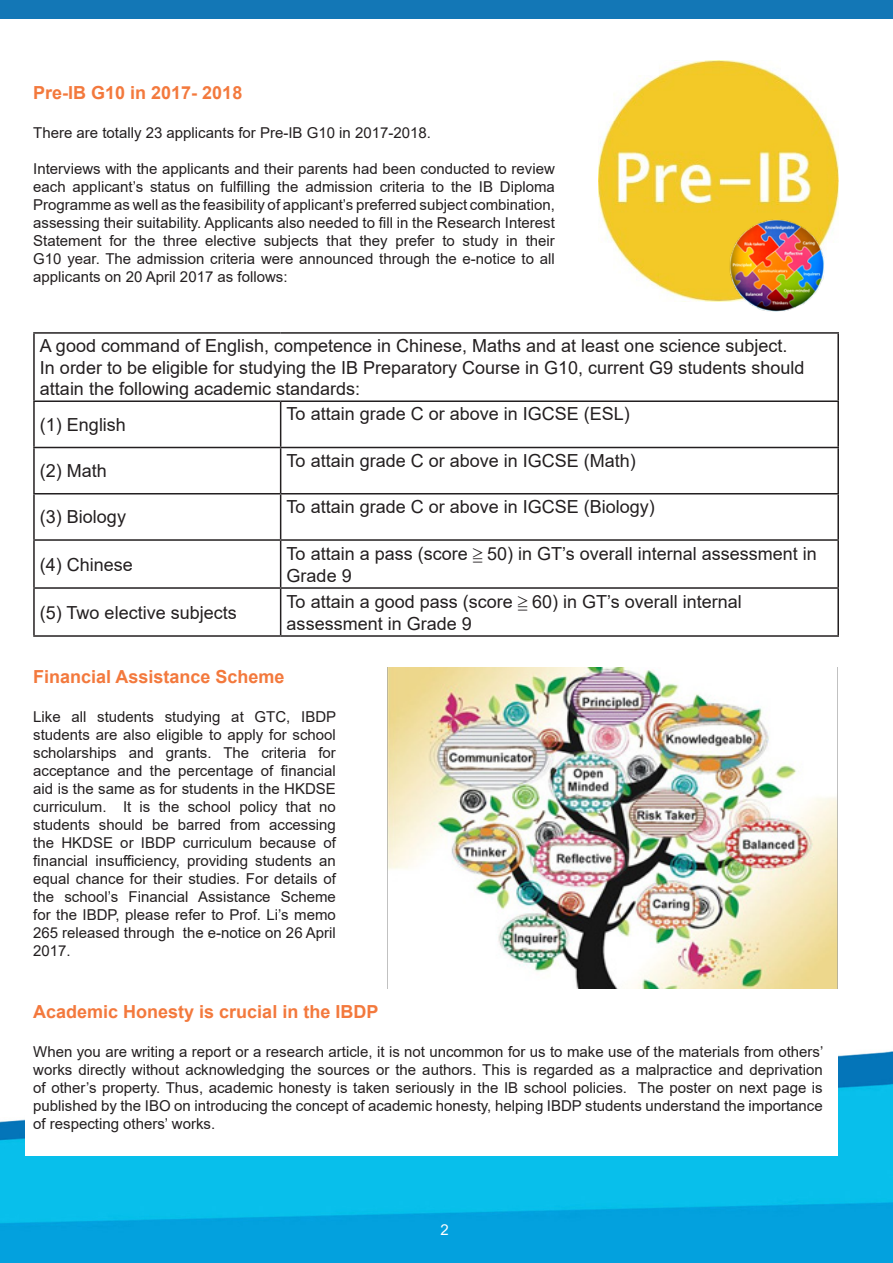
<style>
.page{position:relative;width:893px;height:1263px;background:#fff}
.page>*{position:absolute;margin:0;border:0;box-sizing:border-box;transform-origin:0 0}
.t1{font:18px/21.6px "Arial";color:#231f20}
.t2{font:700 18px "Arial";color:#f3793d}
.t3{font:15px/18px "Arial";color:#231f20;text-align:justify}
.t4{font:15px "Arial";color:#fff}
.s1{font-family:"Microsoft Jheng Hei"}
</style>
<div class="page">
<img style="left:0;top:1051px;width:893px;height:212px">
<hr style="left:33px;top:332px;width:248px;height:2px;background:#231f20">
<hr style="left:33px;top:334px;width:2px;height:66px;background:#231f20">
<hr style="left:281px;top:332px;width:558px;height:2px;background:#231f20">
<hr style="left:837px;top:334px;width:2px;height:66px;background:#231f20">
<hr style="left:33px;top:400px;width:248px;height:2px;background:#231f20">
<hr style="left:33px;top:402px;width:2px;height:45px;background:#231f20">
<hr style="left:281px;top:400px;width:558px;height:2px;background:#231f20">
<hr style="left:280px;top:402px;width:1px;height:45px;background:#231f20">
<hr style="left:837px;top:402px;width:2px;height:45px;background:#231f20">
<hr style="left:33px;top:447px;width:248px;height:1px;background:#231f20">
<hr style="left:33px;top:448px;width:2px;height:45px;background:#231f20">
<hr style="left:281px;top:447px;width:558px;height:1px;background:#231f20">
<hr style="left:280px;top:448px;width:1px;height:45px;background:#231f20">
<hr style="left:837px;top:448px;width:2px;height:45px;background:#231f20">
<hr style="left:33px;top:493px;width:248px;height:1px;background:#231f20">
<hr style="left:33px;top:494px;width:2px;height:45px;background:#231f20">
<hr style="left:281px;top:493px;width:558px;height:1px;background:#231f20">
<hr style="left:280px;top:494px;width:1px;height:45px;background:#231f20">
<hr style="left:837px;top:494px;width:2px;height:45px;background:#231f20">
<hr style="left:33px;top:539px;width:248px;height:2px;background:#231f20">
<hr style="left:33px;top:541px;width:2px;height:46px;background:#231f20">
<hr style="left:281px;top:539px;width:558px;height:2px;background:#231f20">
<hr style="left:280px;top:541px;width:1px;height:46px;background:#231f20">
<hr style="left:837px;top:541px;width:2px;height:46px;background:#231f20">
<hr style="left:33px;top:587px;width:248px;height:2px;background:#231f20">
<hr style="left:33px;top:589px;width:2px;height:46px;background:#231f20">
<hr style="left:281px;top:587px;width:558px;height:2px;background:#231f20">
<hr style="left:280px;top:589px;width:1px;height:46px;background:#231f20">
<hr style="left:837px;top:589px;width:2px;height:46px;background:#231f20">
<hr style="left:33px;top:635px;width:248px;height:2px;background:#231f20">
<hr style="left:281px;top:635px;width:558px;height:2px;background:#231f20">
<img style="left:387px;top:667px;width:451px;height:321px">
<img style="left:598px;top:60px;width:241px;height:242px">
<img style="left:724px;top:217px;width:105px;height:95px">
<div style="left:26px;top:1047px;width:812px;height:109px;background:#fff"></div>
<div style="left:0;top:0;width:893px;height:18px;background:#1377b6"></div>
<p class="t2" style="left:33px;top:80px;width:211px">Pre-IB G10 in 2017- 2018</p>
<p class="t3" style="left:33px;top:123px;width:399px">There are totally 23 applicants for Pre-IB G10 in 2017-2018.</p>
<p class="t3" style="left:33px;top:159px;width:523px">Interviews with the applicants and their parents had been conducted to review each applicant’s status on fulfilling the admission criteria to the IB Diploma Programme as well as the feasibility of applicant’s preferred subject combination, assessing their suitability. Applicants also needed to fill in the Research Interest Statement for the three elective subjects that they prefer to study in their G10 year. The admission criteria were announced through the e-notice to all applicants on 20 April 2017 as follows:</p>
<p class="t1" style="left:40px;top:335px;width:766px">A good command of English, competence in Chinese, Maths and at least one science subject.<br>In order to be eligible for studying the IB Preparatory Course in G10, current G9 students should attain the following academic standards:</p>
<p class="t1" style="left:40px;top:414px;width:88px">(1) English</p>
<p class="t1" style="left:287px;top:403px;width:345px">To attain grade C or above in IGCSE (ESL)</p>
<p class="t1" style="left:40px;top:460px;width:69px">(2) Math</p>
<p class="t1" style="left:40px;top:506px;width:88px">(3) Biology</p>
<p class="t1" style="left:287px;top:449px;width:351px">To attain grade C or above in IGCSE (Math)</p>
<p class="t1" style="left:287px;top:496px;width:370px">To attain grade C or above in IGCSE (Biology)</p>
<p class="t1" style="left:40px;top:553px;width:95px">(4) Chinese</p>
<p class="t1" style="left:287px;top:543px;width:532px">To attain a pass (score <span class="s1">≧</span> 50) in GT’s overall internal assessment in<br>Grade 9</p>
<p class="t1" style="left:40px;top:601px;width:198px">(5) Two elective subjects</p>
<p class="t1" style="left:287px;top:591px;width:457px">To attain a good pass (score <span class="s1">≧</span> 60) in GT’s overall internal assessment in Grade 9</p>
<p class="t2" style="left:33px;top:664px;width:253px">Financial Assistance Scheme</p>
<p class="t3" style="left:33px;top:707px;width:304px">Like all students studying at GTC, IBDP students are also eligible to apply for school scholarships and grants. The criteria for acceptance and the percentage of financial aid is the same as for students in the HKDSE curriculum. It is the school policy that no students should be barred from accessing the HKDSE or IBDP curriculum because of financial insufficiency, providing students an equal chance for their studies. For details of the school’s Financial Assistance Scheme for the IBDP, please refer to Prof. Li’s memo 265 released through the e-notice on 26 April 2017.</p>
<p class="t2" style="left:33px;top:999px;width:347px">Academic Honesty is crucial in the IBDP</p>
<p class="t3" style="left:33px;top:1043px;width:792px">When you are writing a report or a research article, it is not uncommon for us to make use of the materials from others’ works directly without acknowledging the sources or the authors. This is regarded as a malpractice and deprivation of other’s property. Thus, academic honesty is taken seriously in the IB school policies. The poster on next page is published by the IBO on introducing the concept of academic honesty, helping IBDP students understand the importance of respecting others’ works.</p>
<p class="t4" style="left:440px;top:1219px;width:10px">2</p>
</div>
